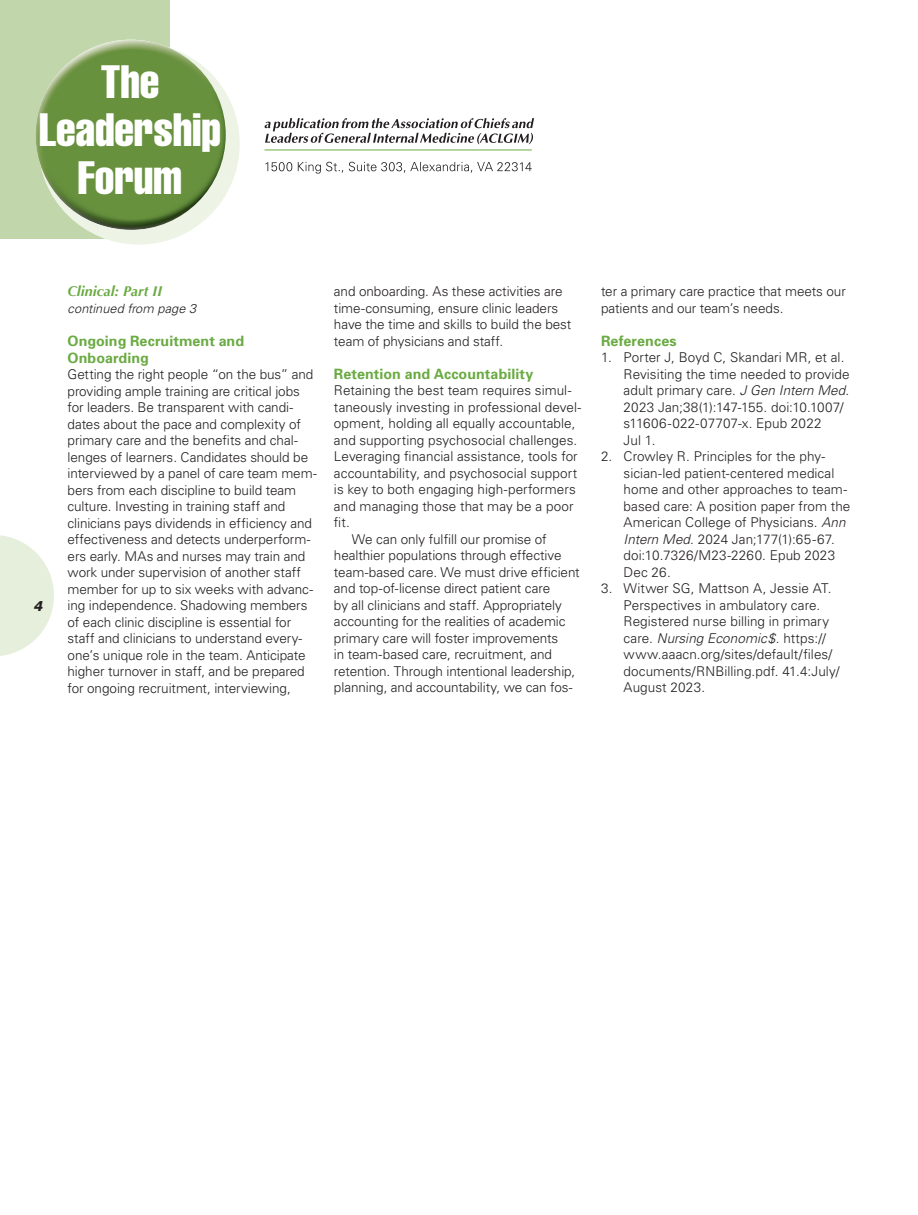
<style>
.page{position:relative;width:918px;height:1215px;background:#fff}
.page>*{position:absolute;margin:0;border:0;box-sizing:border-box;transform-origin:0 0}
.t1{font:46.05px/48px "Helvetica LT Std Comp";color:#fff;text-align:center}
.t2{font:700 14.25px/16.5px "Univers";letter-spacing:.005em;color:#6bab43}
.t3{font:italic 700 14.25px "Optima";color:#6bab43}
.t4{font:italic 800 14.25px "Helvetica Neue";color:#231f20}
.t5{font:300 13.5px/16.5px "Univers";letter-spacing:-.005em;color:#231f20}
.t6{font:italic 300 12.75px "Univers";color:#231f20}
.s1{font-style:italic}
</style>
<div class="page">
<svg style="left:0;top:535px;width:54px;height:121px"></svg>
<div style="left:0;top:0;width:169px;height:238px;background:#c1d6aa"></div>
<div style="left:38px;top:43px;width:202px;height:202px;background:#edf4e6;border-radius:50%"></div>
<img style="left:36px;top:40px;width:190px;height:190px;border-radius:95px">
<svg style="left:265px;top:162px;width:267px;height:12px"></svg>
<svg style="left:264px;top:118px;width:270px;height:26px"></svg>
<hr style="left:265px;top:150px;width:267px;height:1px;background:#6bab43">
<h1 class="t1" style="left:39px;top:61px;width:184px">The<br>Leadership<br>Forum</h1>
<p class="t4" style="left:34px;top:598px;width:10px">4</p>
<p class="t3" style="left:68px;top:285px;width:96px">Clinical: Part II</p>
<p class="t6" style="left:68px;top:303px;width:133px">continued from page 3</p>
<p class="t2" style="left:68px;top:334px;width:178px">Ongoing Recruitment and<br>Onboarding</p>
<p class="t5" style="left:68px;top:367px;width:251px">Getting the right people “on the bus” and providing ample training are critical jobs for leaders. Be transparent with candi&shy;dates about the pace and complexity of primary care and the benefits and chal&shy;lenges of learners. Candidates should be interviewed by a panel of care team mem&shy;bers from each discipline to build team culture. Investing in training staff and clinicians pays dividends in efficiency and effectiveness and detects underperform&shy;ers early. MAs and nurses may train and work under supervision of another staff member for up to six weeks with advanc&shy;ing independence. Shadowing members of each clinic discipline is essential for staff and clinicians to understand every&shy;one’s unique role in the team. Anticipate higher turnover in staff, and be prepared for ongoing recruitment, interviewing,</p>
<p class="t5" style="left:334px;top:284px;width:239px">and onboarding. As these activities are time-consuming, ensure clinic leaders have the time and skills to build the best team of physicians and staff.</p>
<p class="t2" style="left:334px;top:367px;width:201px">Retention and Accountability</p>
<p class="t5" style="left:334px;top:383px;width:239px">Retaining the best team requires simul-</p>
<p class="t5" style="left:334px;top:400px;width:249px">taneously investing in professional devel-</p>
<p class="t5" style="left:334px;top:416px;width:243px">opment, holding all equally accountable,</p>
<p class="t5" style="left:334px;top:433px;width:245px">and supporting psychosocial challenges.</p>
<p class="t5" style="left:334px;top:449px;width:245px">Leveraging financial assistance, tools for</p>
<p class="t5" style="left:334px;top:466px;width:245px">accountability, and psychosocial support</p>
<p class="t5" style="left:334px;top:482px;width:243px">is key to both engaging high-performers</p>
<p class="t5" style="left:334px;top:499px;width:241px">and managing those that may be a poor</p>
<p class="t5" style="left:334px;top:515px;width:17px">fit.</p>
<p class="t5" style="left:352px;top:532px;width:196px">We can only fulfill our promise of</p>
<p class="t5" style="left:334px;top:548px;width:229px">healthier populations through effective</p>
<p class="t5" style="left:334px;top:565px;width:247px">team-based care. We must drive efficient</p>
<p class="t5" style="left:334px;top:581px;width:218px">and top-of-license direct patient care</p>
<p class="t5" style="left:334px;top:598px;width:229px">by all clinicians and staff. Appropriately</p>
<p class="t5" style="left:334px;top:614px;width:233px">accounting for the realities of academic</p>
<p class="t5" style="left:334px;top:631px;width:226px">primary care will foster improvements</p>
<p class="t5" style="left:334px;top:647px;width:220px">in team-based care, recruitment, and</p>
<p class="t5" style="left:334px;top:664px;width:243px">retention. Through intentional leadership,</p>
<p class="t5" style="left:334px;top:680px;width:240px">planning, and accountability, we can fos-</p>
<p class="t5" style="left:601px;top:284px;width:246px">ter a primary care practice that meets our patients and our team’s needs.</p>
<p class="t2" style="left:601px;top:334px;width:77px">References</p>
<p class="t5" style="left:624px;top:350px;width:228px;text-indent:-23px">1. Porter J, Boyd C, Skandari MR, et al.<br>Revisiting the time needed to provide adult primary care. <span class="s1">J Gen Intern Med</span>.<br>2023 Jan;38(1):147-155. doi:10.1007/ s11606-022-07707-x. Epub 2022<br>Jul 1.</p>
<p class="t5" style="left:624px;top:449px;width:228px;text-indent:-23px">2. Crowley R. Principles for the phy&shy;sician-led patient-centered medical home and other approaches to team&shy;based care: A position paper from the<br>American College of Physicians. <span class="s1">Ann<br>Intern Med</span>. 2024 Jan;177(1):65-67. doi:10.7326/M23-2260. Epub 2023<br>Dec 26.</p>
<p class="t5" style="left:624px;top:581px;width:217px;text-indent:-23px">3. Witwer SG, Mattson A, Jessie AT.<br>Perspectives in ambulatory care.<br>Registered nurse billing in primary<br>c a r e . <span class="s1">Nursing Economic$</span>. h t t p s : // www.aaacn.org/sites/default/files/ documents/RNBilling.pdf. 41.4:July/ August 2023.</p>
</div>
